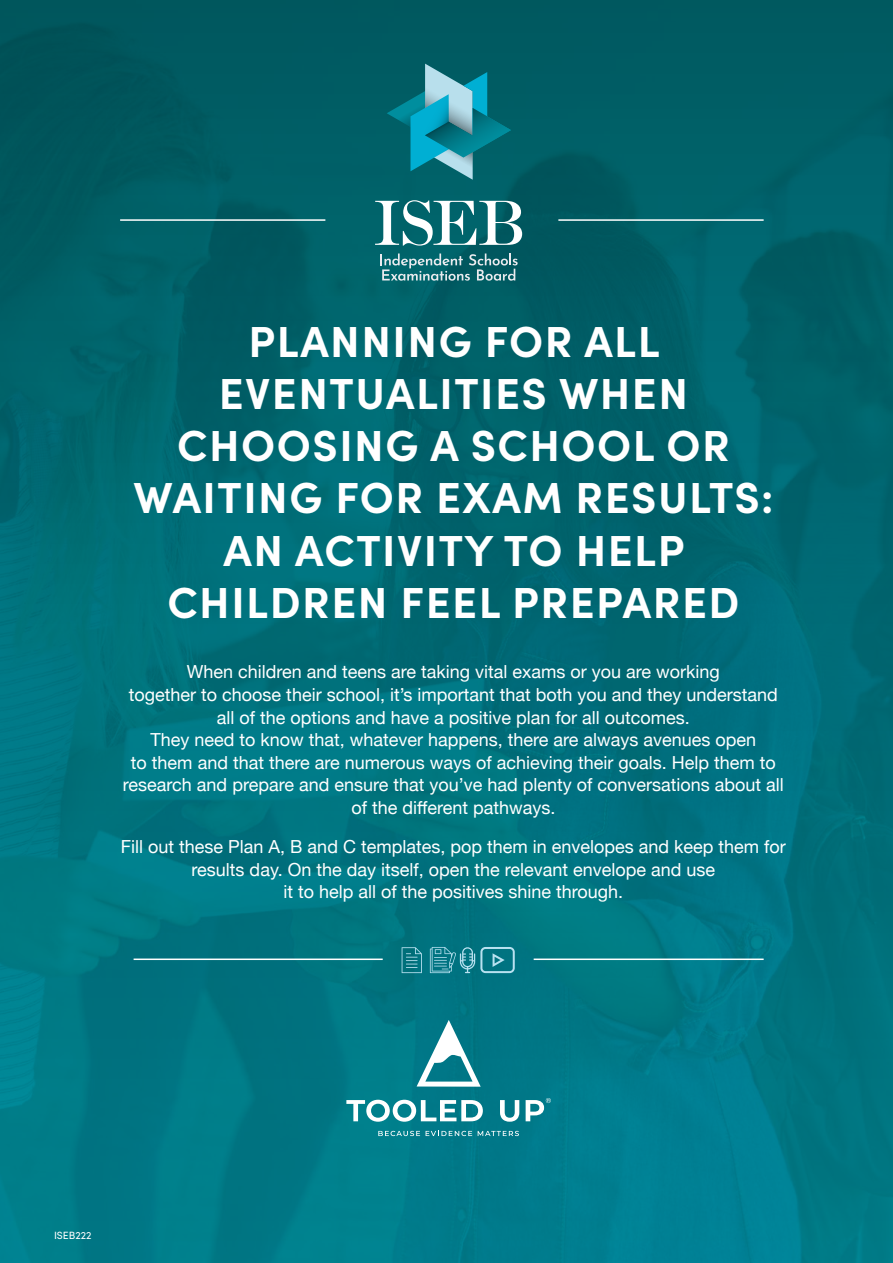
<style>
.page{position:relative;width:893px;height:1263px;background:#fff}
.page>*{position:absolute;margin:0;border:0;box-sizing:border-box;transform-origin:0 0}
.t1{font:700 43.5px/52.2px "Sofia Pro";letter-spacing:.035em;color:#fff;text-align:center}
.t2{font:18px/22.5px "Helvetica Neue";color:#fff;text-align:center}
.t3{font:10.5px "Sofia Pro";color:#fff}
</style>
<div class="page">
<img style="left:0;top:0;width:893px;height:1263px">
<hr style="left:134px;top:958px;width:249px;height:2px;background:#fff">
<hr style="left:534px;top:958px;width:230px;height:2px;background:#fff">
<svg style="left:402px;top:947px;width:20px;height:26px"></svg>
<svg style="left:430px;top:947px;width:85px;height:26px;background:#31909e"></svg>
<svg style="left:346px;top:1100px;width:137px;height:22px"></svg>
<svg style="left:500px;top:1100px;width:19px;height:22px"></svg>
<svg style="left:526px;top:1098px;width:25px;height:23px"></svg>
<svg style="left:417px;top:1020px;width:64px;height:67px"></svg>
<svg style="left:378px;top:1131px;width:42px;height:5px"></svg>
<svg style="left:426px;top:1131px;width:46px;height:5px"></svg>
<svg style="left:478px;top:1131px;width:41px;height:5px"></svg>
<hr style="left:558px;top:219px;width:206px;height:2px;background:#fff">
<svg style="left:387px;top:64px;width:124px;height:116px;background:#1c8390"></svg>
<svg style="left:375px;top:200px;width:147px;height:46px"></svg>
<svg style="left:380px;top:253px;width:138px;height:28px;background:#3b8288"></svg>
<hr style="left:120px;top:219px;width:205px;height:2px;background:#fff">
<h1 class="t1" style="left:133px;top:312px;width:642px">PLANNING FOR ALL<br>EVENTUALITIES WHEN<br>CHOOSING A SCHOOL OR<br>WAITING FOR EXAM RESULTS:<br>AN ACTIVITY TO HELP<br>CHILDREN FEEL PREPARED</h1>
<p class="t2" style="left:123px;top:662px;width:662px">When children and teens are taking vital exams or you are working<br>together to choose their school, it’s important that both you and they understand all of the options and have a positive plan for all outcomes.<br>They need to know that, whatever happens, there are always avenues open<br>to them and that there are numerous ways of achieving their goals. Help them to research and prepare and ensure that you’ve had plenty of conversations about all of the different pathways.</p>
<p class="t2" style="left:121px;top:836px;width:666px">Fill out these Plan A, B and C templates, pop them in envelopes and keep them for results day. On the day itself, open the relevant envelope and use<br>it to help all of the positives shine through.</p>
<p class="t3" style="left:54px;top:1227px;width:39px">ISEB222</p>
</div>
